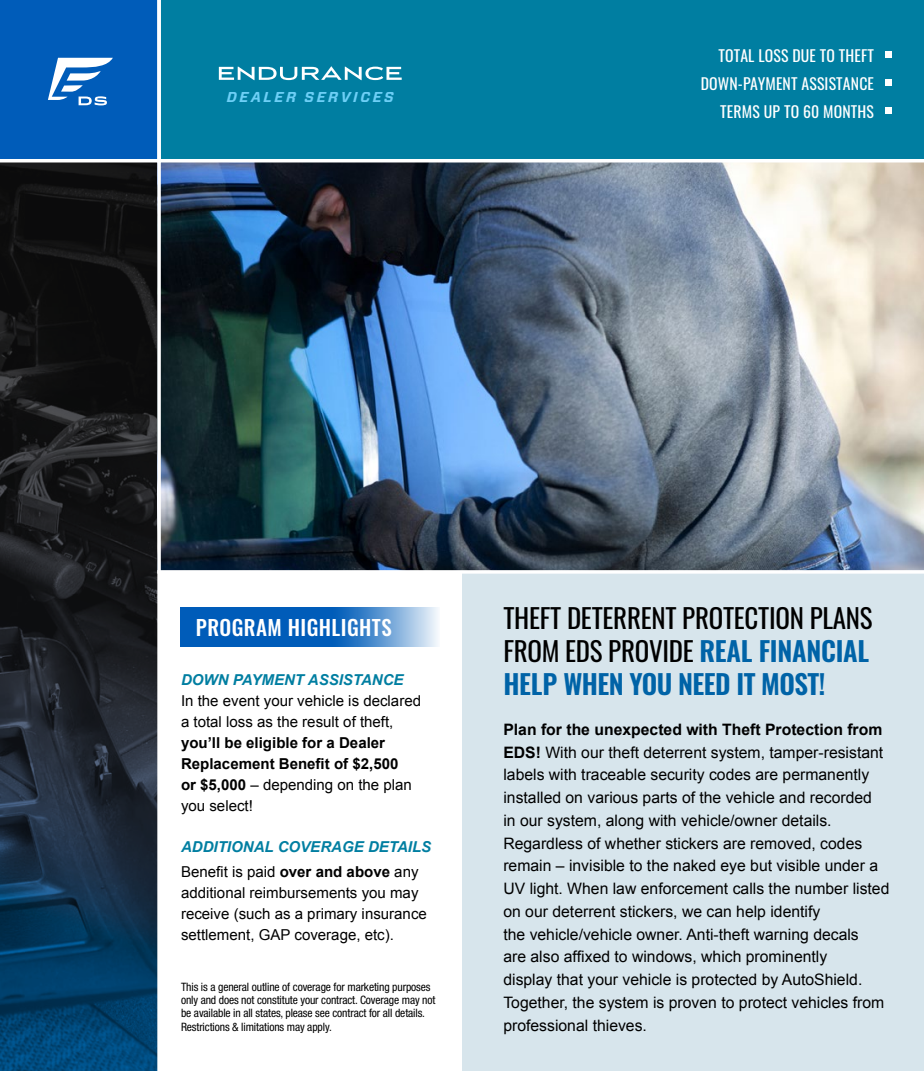
<style>
.page{position:relative;width:924px;height:1071px;background:#fff}
.page>*{position:absolute;margin:0;border:0;box-sizing:border-box;transform-origin:0 0}
.t1{font:26.95px/32.7px "Oswald";letter-spacing:-.01em;color:#000}
.t2{font:500 21px "Oswald";letter-spacing:.02em;color:#fff}
.t3{font:15.75px/22.8px "Arial";color:#000}
.t4{font:15.75px/28px "Oswald";letter-spacing:.01em;color:#fff;text-align:right}
.t5{font:15.05px/21px "Arial";color:#000}
.t6{font:700 15.05px/21px "Arial";color:#000}
.t7{font:italic 700 15.05px/24.5px "Arial";color:#007ea1}
.t8{font:italic 700 14.35px "Forza";letter-spacing:.18em;color:#6dcff6}
.t9{font:condensed 11.55px/13.3px "Helvetica Neue LT Std";letter-spacing:-.01em;color:#000}
.s1{font-weight:400}
.s2{font-weight:400;font-style:normal;color:#000}
.s3{font-style:normal;color:#000}
.s4{font-weight:600;color:#0063a7}
.s5{font-weight:700}
</style>
<div class="page">
<img style="left:0;top:162px;width:157px;height:909px">
<div style="left:462px;top:570px;width:462px;height:501px;background:#d7e5ec"></div>
<img style="left:161px;top:162px;width:763px;height:408px">
<svg style="left:0;top:0;width:924px;height:159px;background:#0078a4"></svg>
<svg style="left:157px;top:0;width:4px;height:1071px"></svg>
<svg style="left:48px;top:58px;width:65px;height:47px"></svg>
<div style="left:885px;top:52px;width:7px;height:6px;background:#fff"></div>
<div style="left:885px;top:80px;width:7px;height:6px;background:#fff"></div>
<div style="left:885px;top:108px;width:7px;height:6px;background:#fff"></div>
<svg style="left:219px;top:66px;width:183px;height:14px"></svg>
<svg style="left:157px;top:570px;width:767px;height:4px;fill:#fff"></svg>
<svg style="left:180px;top:607px;width:258px;height:39px;background:#2b78c4"></svg>
<p class="t8" style="left:227px;top:87px;width:169px">DEALER SERVICES</p>
<p class="t4" style="left:701px;top:40px;width:175px">TOTAL LOSS DUE TO THEFT<br>DOWN-PAYMENT ASSISTANCE<br>TERMS UP TO 60 MONTHS</p>
<h2 class="t2" style="left:196px;top:617px;width:197px">PROGRAM HIGHLIGHTS</h2>
<p class="t7" style="left:181px;top:668px;width:224px">DOWN PAYMENT ASSISTANCE</p>
<p class="t5" style="left:181px;top:690px;width:242px">In the event your vehicle is declared a total loss as the result of theft,</p>
<p class="t6" style="left:181px;top:733px;width:232px">you’ll be eligible for a Dealer<br>Replacement Benefit of $2,500 or $5,000 <span class="s1">– depending on the plan you select!</span></p>
<p class="t7" style="left:181px;top:835px;width:252px">ADDITIONAL COVERAGE DETAILS<br><span class="s2">Benefit is paid</span> <span class="s3">over and above</span> <span class="s2">any</span></p>
<p class="t5" style="left:181px;top:882px;width:247px">additional reimbursements you may receive (such as a primary insurance settlement, GAP coverage, etc).</p>
<p class="t9" style="left:181px;top:980px;width:256px">This is a general outline of coverage for marketing purposes only and does not constitute your contract. Coverage may not be available in all states, please see contract for all details.<br>Restrictions &amp; limitations may apply.</p>
<h1 class="t1" style="left:503px;top:599px;width:371px">THEFT DETERRENT PROTECTION PLANS<br>FROM EDS PROVIDE <span class="s4">REAL FINANCIAL<br>HELP WHEN YOU NEED IT MOST!</span></h1>
<p class="t3" style="left:503px;top:718px;width:388px"><span class="s5">Plan for the unexpected with Theft Protection from EDS!</span> With our theft deterrent system, tamper-resistant labels with traceable security codes are permanently installed on various parts of the vehicle and recorded<br>in our system, along with vehicle/owner details.<br>Regardless of whether stickers are removed, codes remain – invisible to the naked eye but visible under a UV light. When law enforcement calls the number listed on our deterrent stickers, we can help identify<br>the vehicle/vehicle owner. Anti-theft warning decals<br>are also affixed to windows, which prominently<br>display that your vehicle is protected by AutoShield.<br>Together, the system is proven to protect vehicles from professional thieves.</p>
</div>
